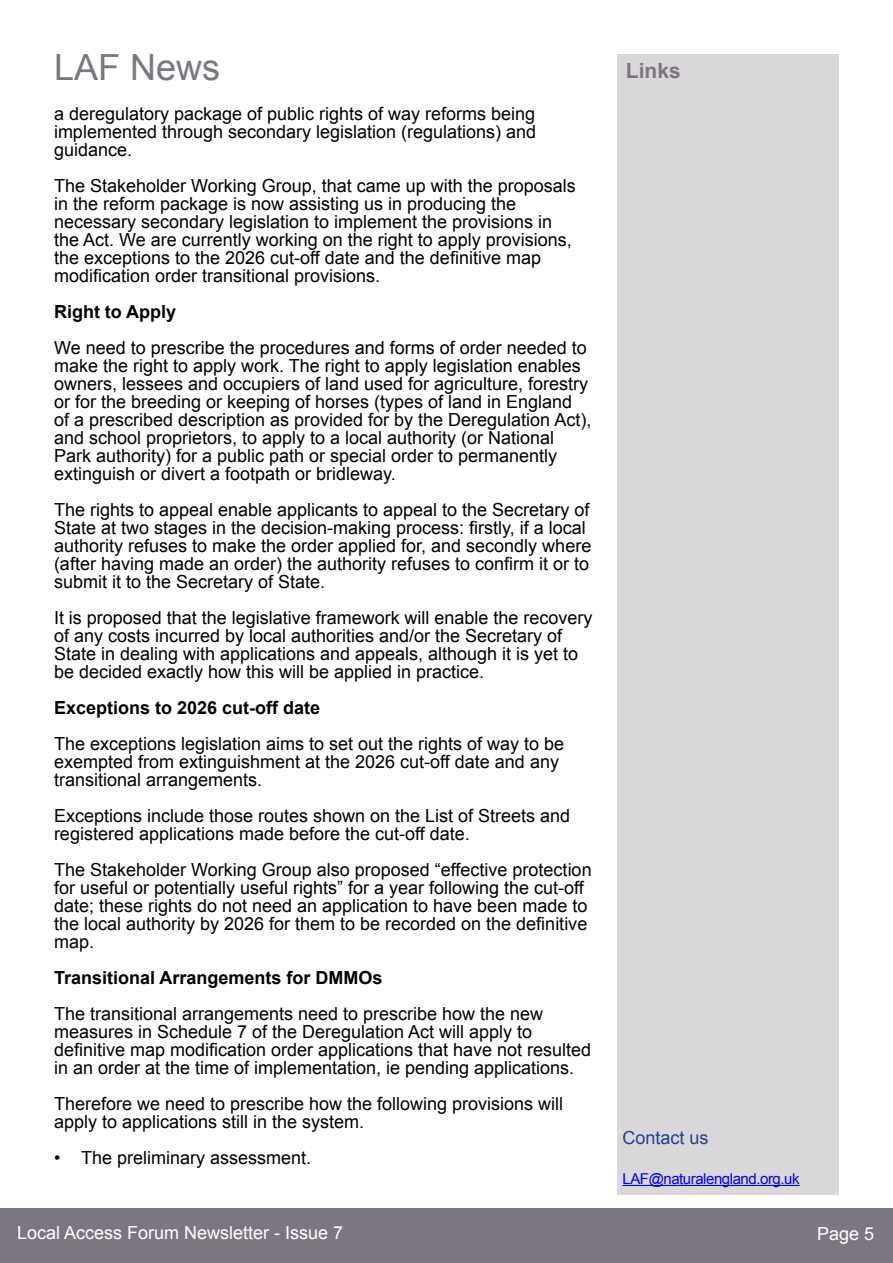
<style>
.page{position:relative;width:893px;height:1263px;background:#fff}
.page>*{position:absolute;margin:0;border:0;box-sizing:border-box;transform-origin:0 0}
.t1{font:36px "Arial";color:#7c7681}
.t2{font:700 21px "Arial";color:#7c7681}
.t3{font:18px/18px "Arial";color:#000}
.t4{font:700 18px "Arial";color:#000}
.t5{font:18px "Arial";color:#fff}
.t6{font:18px "Arial";color:#25408f}
.t7{font:15px "Arial";letter-spacing:-.03em;color:#00f}
</style>
<div class="page">
<div style="left:0;top:1209px;width:893px;height:54px;background:#7c7681"></div>
<div style="left:617px;top:54px;width:222px;height:1141px;background:#dad7da"></div>
<hr style="left:622px;top:1185px;width:178px;height:1px;background:#00f">
<h1 class="t1" style="left:54px;top:44px;width:168px">LAF News</h1>
<p class="t2" style="left:626px;top:56px;width:56px">Links</p>
<p class="t3" style="left:54px;top:105px;width:484px;text-align:justify">a deregulatory package of public rights of way reforms being implemented through secondary legislation (regulations) and guidance.</p>
<p class="t3" style="left:54px;top:177px;width:523px">The Stakeholder Working Group, that came up with the proposals in the reform package is now assisting us in producing the necessary secondary legislation to implement the provisions in the Act. We are currently working on the right to apply provisions, the exceptions to the 2026 cut-off date and the defi nitive map modification order transitional provisions.</p>
<p class="t4" style="left:54px;top:299px;width:124px">Right to Apply</p>
<p class="t3" style="left:54px;top:339px;width:539px">We need to prescribe the procedures and forms of order needed to make the right to apply work. The right to apply legislation enables owners, lessees and occupiers of land used for agriculture, forestry or for the breeding or keeping of horses (types of land in England of a prescribed description as provided for by the Deregulation Act), and school proprietors, to apply to a local authority (or National Park authority) for a public path or special order to permanently extinguish or divert a footpath or bridleway.</p>
<p class="t3" style="left:54px;top:501px;width:539px">The rights to appeal enable applicants to appeal to the Secretary of State at two stages in the decision-making process: fi rstly, if a local authority refuses to make the order applied for, and secondly where (after having made an order) the authority refuses to confi rm it or to submit it to the Secretary of State.</p>
<p class="t3" style="left:54px;top:609px;width:540px">It is proposed that the legislative framework will enable the recovery of any costs incurred by local authorities and/or the Secretary of State in dealing with applications and appeals, although it is yet to be decided exactly how this will be applied in practice.</p>
<p class="t4" style="left:54px;top:695px;width:268px">Exceptions to 2026 cut-off date</p>
<p class="t3" style="left:54px;top:735px;width:512px">The exceptions legislation aims to set out the rights of way to be exempted from extinguishment at the 2026 cut-off date and any transitional arrangements.</p>
<p class="t3" style="left:54px;top:807px;width:518px">Exceptions include those routes shown on the List of Streets and registered applications made before the cut-off date.</p>
<p class="t3" style="left:54px;top:861px;width:539px">The Stakeholder Working Group also proposed “effective protection for useful or potentially useful rights” for a year following the cut-off date; these rights do not need an application to have been made to the local authority by 2026 for them to be recorded on the defi nitive map.</p>
<p class="t4" style="left:54px;top:965px;width:330px">Transitional Arrangements for DMMOs</p>
<p class="t3" style="left:54px;top:1005px;width:539px">The transitional arrangements need to prescribe how the new measures in Schedule 7 of the Deregulation Act will apply to<br>defi nitive map modification order applications that have not resulted in an order at the time of implementation, ie pending applications.</p>
<p class="t3" style="left:54px;top:1095px;width:511px">Therefore we need to prescribe how the following provisions will apply to applications still in the system.</p>
<p class="t3" style="left:54px;top:1149px;width:259px">• The preliminary assessment.</p>
<p class="t6" style="left:622px;top:1126px;width:88px">Contact us</p>
<p class="t7" style="left:622px;top:1169px;width:179px">LAF@naturalengland.org.uk</p>
<p class="t5" style="left:17px;top:1221px;width:328px">Local Access Forum Newsletter - Issue 7</p>
<p class="t5" style="left:817px;top:1221px;width:59px">Page 5</p>
</div>
